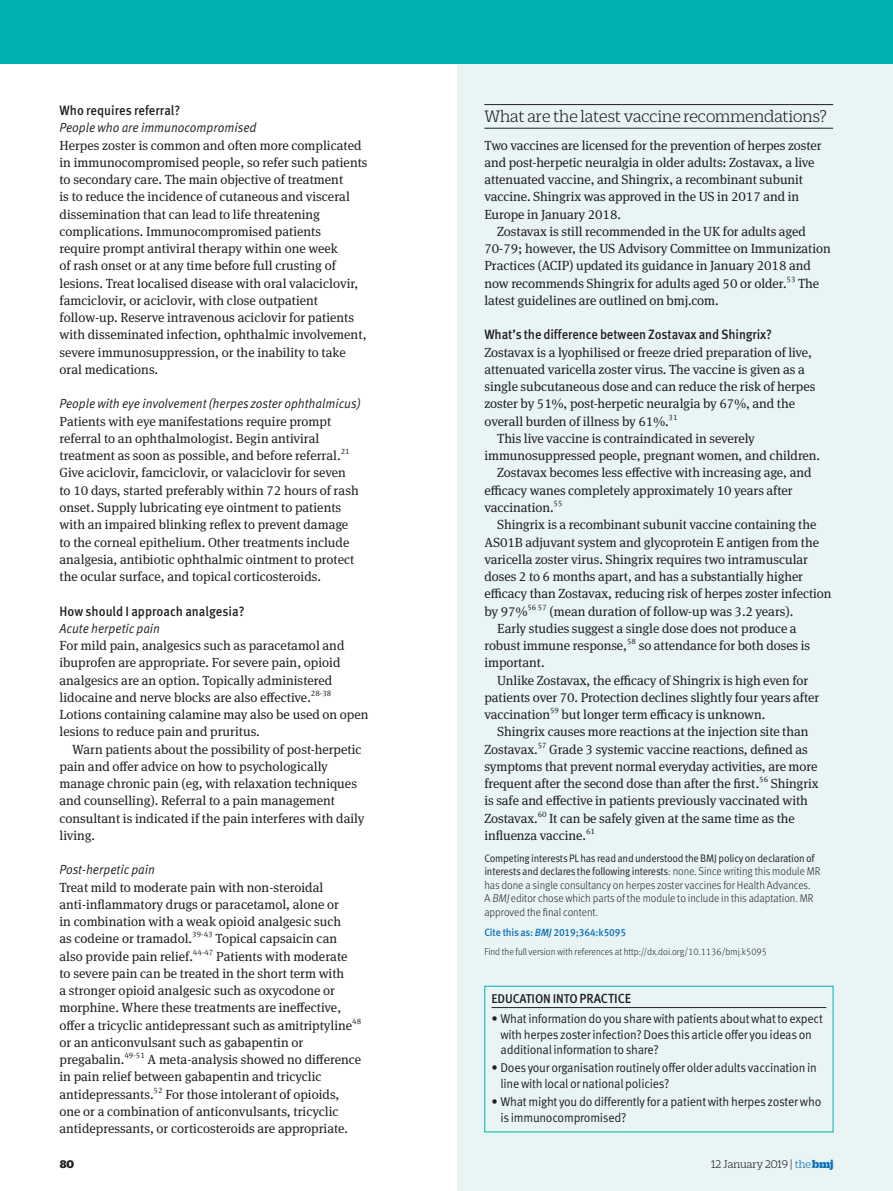
<style>
.page{position:relative;width:893px;height:1191px;background:#fff}
.page>*{position:absolute;margin:0;border:0;box-sizing:border-box;transform-origin:0 0}
.MINI_STRAP{font:300 18px "Duplicate Slab";color:#231f20}
.SUBHEAD2_CROSSHEADB{font:500 13.5px "Meta Pro";color:#231f20;scale:.93 1}
.BODY{font:13.2px/17.2px "Meta Serif Pro";color:#231f20}
.BODY_INDENT{font:13.2px/17.2px "Meta Serif Pro";letter-spacing:-.005em;color:#231f20}
.SUBHEAD3_CROSSHEADC{font:italic 13.2px "Meta Pro Normal";color:#231f20;scale:.93 1}
.t1{font:12.75px/15.8px "Meta Pro Normal";letter-spacing:-.02em;color:#231f20;scale:.95 1}
.BOX_HEAD_CAPS{font:500 12.75px "Meta Pro";letter-spacing:-.01em;color:#231f20;scale:.95 1}
.t2{font:300 12px "Duplicate Slab";color:#231f20}
.t3{font:900 12px "Duplicate Slab";color:#231f20}
.ACKNOL_SUP_COR_REC_A{font:300 11.25px/13.5px "Meta Pro";color:#231f20;scale:.95 1}
.ACKNOL_SUP_COR_REC_A-2{font:10.8px/13.5px "Meta Pro Normal";letter-spacing:-.02em;color:#231f20;scale:.93 1}
.CITATION{font:500 10.5px "Meta Pro";letter-spacing:-.01em;color:#0970b9;scale:.95 1}
.DOI{font:300 9.75px "Meta Pro";color:#231f20;scale:.95 1}
.BODY_INDENT-2{font:7.95px "Meta Serif Pro";color:#231f20}
.s1{font-family:"Meta Pro";font-weight:300;font-size:11.25px}
.s2{font-style:italic}
.s3{font-size:13.2px}
.s4{font-family:"Meta Headline OT"}
.s5{color:#0970b9}
.s6{font-weight:900;color:#0970b9}
</style>
<div class="page">
<div style="left:457px;top:27px;width:436px;height:1164px;background:#e9f5f5"></div>
<div style="left:0;top:0;width:893px;height:64px;background:#00b3b0"></div>
<hr style="left:484px;top:104px;width:349px;height:1px;background:#231f20">
<hr style="left:484px;top:128px;width:349px;height:1px;background:#231f20">
<hr style="left:491px;top:1007px;width:335px;height:1px;background:#231f20">
<div style="left:484px;top:985px;width:349px;height:147px;border:1px solid #00b3b0"></div>
<p class="SUBHEAD2_CROSSHEADB" style="left:60px;top:100px;width:131px">Who requires referral?</p>
<p class="SUBHEAD3_CROSSHEADC" style="left:60px;top:118px;width:213px">People who are immunocompromised</p>
<p class="BODY" style="left:60px;top:136px;width:310px">Herpes zoster is common and often more complicated in immunocompromised people, so refer such patients to secondary care. The main objective of treatment<br>is to reduce the incidence of cutaneous and visceral dissemination that can lead to life threatening complications. Immunocompromised patients<br>require prompt antiviral therapy within one week<br>of rash onset or at any time before full crusting of lesions. Treat localised disease with oral valaciclovir, famciclovir, or aciclovir, with close outpatient follow-up. Reserve intravenous aciclovir for patients with disseminated infection, ophthalmic involvement, severe immunosuppression, or the inability to take oral medications.</p>
<p class="SUBHEAD3_CROSSHEADC" style="left:60px;top:394px;width:326px">People with eye involvement (herpes zoster ophthalmicus)</p>
<p class="BODY" style="left:60px;top:412px;width:301px">Patients with eye manifestations require prompt referral to an ophthalmologist. Begin antiviral treatment as soon as possible, and before referral.<sup>21<br></sup>Give aciclovir, famciclovir, or valaciclovir for seven to 10 days, started preferably within 72 hours of rash onset. Supply lubricating eye ointment to patients with an impaired blinking reflex to prevent damage to the corneal epithelium. Other treatments include analgesia, antibiotic ophthalmic ointment to protect the ocular surface, and topical corticosteroids.</p>
<p class="SUBHEAD2_CROSSHEADB" style="left:60px;top:600px;width:201px">How should I approach analgesia?</p>
<p class="SUBHEAD3_CROSSHEADC" style="left:60px;top:618px;width:110px">Acute herpetic pain</p>
<p class="BODY" style="left:60px;top:636px;width:310px">For mild pain, analgesics such as paracetamol and ibuprofen are appropriate. For severe pain, opioid analgesics are an option. Topically administered lidocaine and nerve blocks are also effective.<sup>28‑38<br></sup>Lotions containing calamine may also be used on open lesions to reduce pain and pruritus.</p>
<p class="BODY_INDENT" style="left:60px;top:739px;width:307px;text-indent:13px">Warn patients about the possibility of post-herpetic pain and offer advice on how to psychologically manage chronic pain (eg, with relaxation techniques and counselling). Referral to a pain management consultant is indicated if the pain interferes with daily living.</p>
<p class="SUBHEAD3_CROSSHEADC" style="left:60px;top:859px;width:104px">Post-herpetic pain</p>
<p class="BODY" style="left:60px;top:877px;width:303px">Treat mild to moderate pain with non-steroidal anti-inflammatory drugs or paracetamol, alone or<br>in combination with a weak opioid analgesic such<br>as codeine or tramadol.<sup>39‑43</sup> Topical capsaicin can also provide pain relief.<sup>44‑47</sup> Patients with moderate to severe pain can be treated in the short term with<br>a stronger opioid analgesic such as oxycodone or morphine. Where these treatments are ineffective, offer a tricyclic antidepressant such as amitriptyline<sup>48 </sup>or an anticonvulsant such as gabapentin or pregabalin.<sup>49‑51</sup> A meta-analysis showed no difference in pain relief between gabapentin and tricyclic antidepressants.<sup>52</sup> For those intolerant of opioids, one or a combination of anticonvulsants, tricyclic antidepressants, or corticosteroids are appropriate.</p>
<p class="MINI_STRAP" style="left:484px;top:105px;width:344px">What are the latest vaccine recommendations?</p>
<p class="BODY" style="left:484px;top:136px;width:339px">Two vaccines are licensed for the prevention of herpes zoster and post-herpetic neuralgia in older adults: Zostavax, a live attenuated vaccine, and Shingrix, a recombinant subunit vaccine. Shingrix was approved in the US in 2017 and in Europe in January 2018.</p>
<p class="BODY_INDENT" style="left:484px;top:222px;width:348px;text-indent:13px">Zostavax is still recommended in the UK for adults aged 70-79; however, the US Advisory Committee on Immunization Practices (ACIP) updated its guidance in January 2018 and now recommends Shingrix for adults aged 50 or older.<sup>53</sup> The latest guidelines are outlined on bmj.com.</p>
<p class="SUBHEAD2_CROSSHEADB" style="left:484px;top:324px;width:311px">What’s the difference between Zostavax and Shingrix?</p>
<p class="BODY" style="left:484px;top:343px;width:332px">Zostavax is a lyophilised or freeze dried preparation of live, attenuated varicella zoster virus. The vaccine is given as a single subcutaneous dose and can reduce the risk of herpes zoster by 51%, post-herpetic neuralgia by 67%, and the overall burden of illness by 61%.<sup>31</sup></p>
<p class="BODY_INDENT" style="left:484px;top:429px;width:337px;text-indent:13px">This live vaccine is contraindicated in severely immunosuppressed people, pregnant women, and children.</p>
<p class="BODY_INDENT" style="left:484px;top:463px;width:329px;text-indent:13px">Zostavax becomes less effective with increasing age, and efficacy wanes completely approximately 10 years after vaccination.<sup>55</sup></p>
<p class="BODY_INDENT" style="left:484px;top:515px;width:349px;text-indent:13px">Shingrix is a recombinant subunit vaccine containing the AS01B adjuvant system and glycoprotein E antigen from the varicella zoster virus. Shingrix requires two intramuscular doses 2 to 6 months apart, and has a substantially higher efficacy than Zostavax, reducing risk of herpes zoster infection by 97%<sup>56</sup> <sup>57</sup> (mean duration of follow-up was 3.2 years).</p>
<p class="BODY_INDENT" style="left:484px;top:619px;width:327px;text-indent:13px">Early studies suggest a single dose does not produce a robust immune response,<sup>58</sup> so attendance for both doses is important.</p>
<p class="BODY_INDENT" style="left:484px;top:670px;width:336px;text-indent:13px">Unlike Zostavax, the efficacy of Shingrix is high even for patients over 70. Protection declines slightly four years after vaccination<sup>59</sup> but longer term efficacy is unknown.</p>
<p class="BODY_INDENT" style="left:484px;top:722px;width:336px;text-indent:13px">Shingrix causes more reactions at the injection site than Zostavax.<sup>57</sup> Grade 3 systemic vaccine reactions, defined as symptoms that prevent normal everyday activities, are more frequent after the second dose than after the first.<sup>56</sup> Shingrix is safe and effective in patients previously vaccinated with Zostavax.</p>
<p class="BODY_INDENT-2" style="left:538px;top:808px;width:10px">60</p>
<p class="BODY_INDENT" style="left:484px;top:808px;width:312px;text-indent:65px">It can be safely given at the same time as the influenza vaccine.</p>
<p class="BODY_INDENT-2" style="left:586px;top:825px;width:10px">61</p>
<p class="ACKNOL_SUP_COR_REC_A-2" style="left:484px;top:850px;width:363px">Competing interests PL has read and understood the BMJ policy on declaration of interests and declares the following interests<span class="s1">: none. Since writing this module MR</span></p>
<p class="ACKNOL_SUP_COR_REC_A" style="left:484px;top:877px;width:348px">has done a single consultancy on herpes zoster vaccines for Health Advances.<br>A <span class="s2">BMJ</span>editor chose which parts of the module to include in this adaptation. MR approved the final content.</p>
<p class="CITATION" style="left:484px;top:924px;width:151px">Cite this as: <span class="s2">BMJ</span> 2019;364:k5095</p>
<p class="DOI" style="left:484px;top:945px;width:299px">Find the full version with references at http://dx.doi.org/10.1136/bmj.k5095</p>
<p class="BOX_HEAD_CAPS" style="left:492px;top:988px;width:148px">EDUCATION INTO <span class="s3">PRACTICE</span></p>
<p class="t1" style="left:500px;top:1009px;width:341px;text-indent:-9px">• What information do you share with patients about what to expect with herpes zoster infection? Does this article offer you ideas on additional information to share?</p>
<p class="t1" style="left:500px;top:1059px;width:335px;text-indent:-9px">• Does your organisation routinely offer older adults vaccination in line with local or national policies?</p>
<p class="t1" style="left:500px;top:1092px;width:339px;text-indent:-9px">• What might you do differently for a patient with herpes zoster who is immunocompromised?</p>
<p class="t3" style="left:60px;top:1155px;width:16px">80</p>
<p class="t2" style="left:711px;top:1156px;width:124px">12 January 2019 <span class="s4">|</span> <span class="s5">the</span> <span class="s6">bmj</span></p>
</div>
